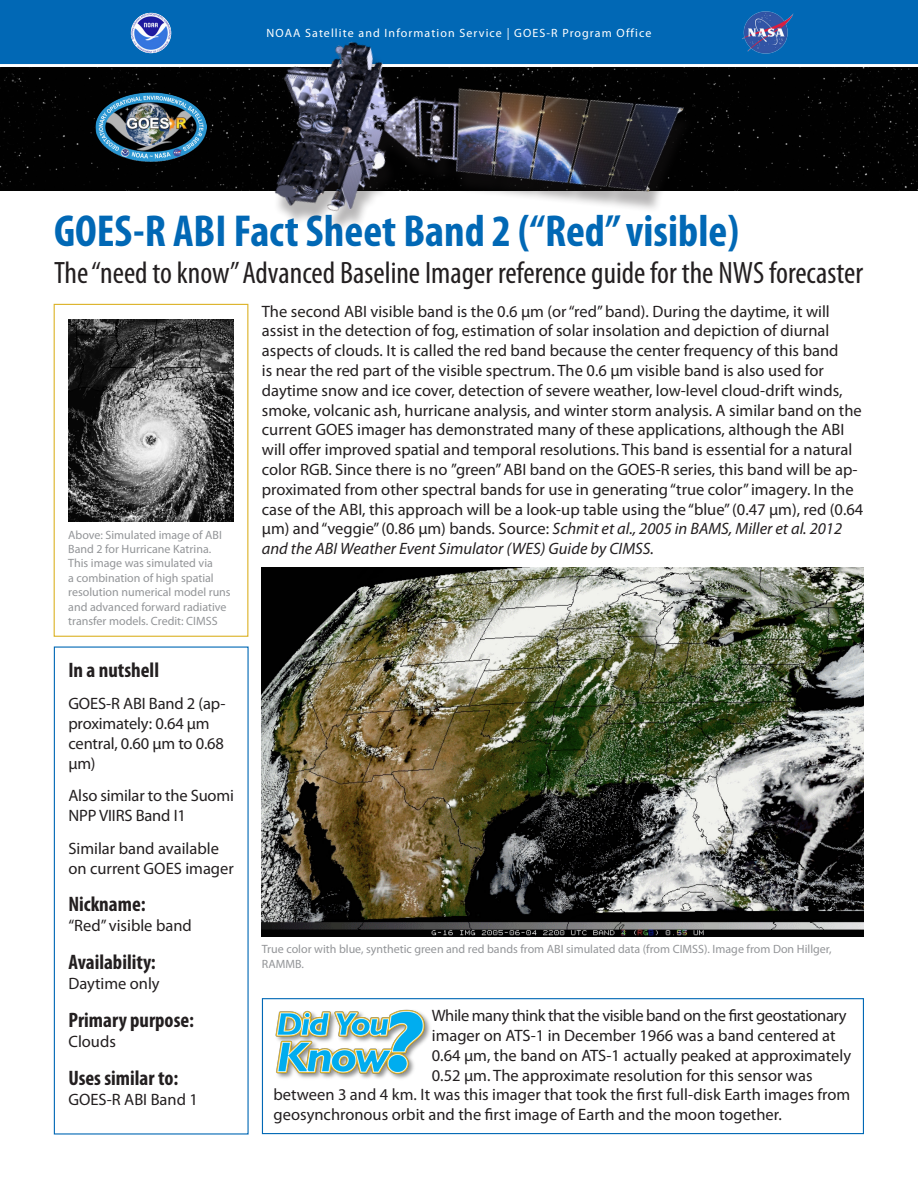
<style>
.page{position:relative;width:918px;height:1188px;background:#fff}
.page>*{position:absolute;margin:0;border:0;box-sizing:border-box;transform-origin:0 0}
.t1{font:700 condensed 45px "Myriad Pro";color:#0168b5}
.t2{font:condensed 31.05px "Myriad Pro";color:#231f20}
.Body_1_Blue{font:700 condensed 21px "Myriad Pro";color:#231f20}
.Body_1_Blue-2{font:16.5px/19.8px "Myriad Pro";color:#231f20}
.Body_1_Blue-3{font:16.5px "Myriad Pro";letter-spacing:-.025em;color:#231f20}
.Body_1_Blue-4{font:12px/14.4px "Myriad Pro";color:#939598}
.Title_2{font:12px/14.4px "Myriad Pro";color:#939598}
.t3{font:12px "Myriad Pro";letter-spacing:.09em;color:#fff}
.s1{font-style:italic}
</style>
<div class="page">
<div style="left:0;top:0;width:918px;height:66px;background:#0168b5"></div>
<hr style="left:0;top:64px;width:918px;height:3px;background:#fff">
<img style="left:131px;top:13px;width:40px;height:40px;border-radius:20px">
<div style="left:54px;top:304px;width:194px;height:333px;border:1px solid #dcb226"></div>
<img style="left:68px;top:320px;width:166px;height:202px">
<div style="left:54px;top:646px;width:195px;height:489px;border:1px solid #0168b5"></div>
<div style="left:262px;top:998px;width:602px;height:136px;border:1px solid #0168b5"></div>
<img style="left:275px;top:1009px;width:155px;height:70px">
<img style="left:262px;top:567px;width:602px;height:370px">
<img style="left:742px;top:11px;width:51px;height:43px">
<div style="left:0;top:67px;width:918px;height:123px;background:#010101"></div>
<img style="left:95px;top:93px;width:112px;height:69px">
<img style="left:234px;top:41px;width:478px;height:187px">
<p class="t3" style="left:267px;top:25px;width:386px">NOAA Satellite and Information Service | GOES-R Program Office</p>
<p class="t1" style="left:54px;top:203px;width:686px">GOES-R ABI Fact Sheet Band 2 (“Red” visible)</p>
<p class="t2" style="left:54px;top:254px;width:811px">The “need to know” Advanced Baseline Imager reference guide for the NWS forecaster</p>
<p class="Body_1_Blue-4" style="left:68px;top:527px;width:164px">Above: Simulated image of ABI<br>Band 2 for Hurricane Katrina.<br>This image was simulated via<br>a combination of high spatial resolution numerical model runs and advanced forward radiative transfer models. Credit: CIMSS</p>
<p class="Body_1_Blue" style="left:68px;top:657px;width:92px">In a nutshell</p>
<p class="Body_1_Blue-2" style="left:68px;top:694px;width:158px">GOES-R ABI Band 2 (ap&shy;proximately: 0.64 μm central, 0.60 μm to 0.68 μm)</p>
<p class="Body_1_Blue-2" style="left:68px;top:786px;width:167px">Also similar to the Suomi<br>NPP VIIRS Band I1</p>
<p class="Body_1_Blue-2" style="left:68px;top:838px;width:167px">Similar band available on current GOES imager</p>
<p class="Body_1_Blue" style="left:68px;top:891px;width:79px">Nickname:</p>
<p class="Body_1_Blue-2" style="left:68px;top:916px;width:125px">“Red” visible band</p>
<p class="Body_1_Blue" style="left:68px;top:949px;width:89px">Availability:</p>
<p class="Body_1_Blue-2" style="left:68px;top:973px;width:93px">Daytime only</p>
<p class="Body_1_Blue" style="left:68px;top:1007px;width:127px">Primary purpose:</p>
<p class="Body_1_Blue-2" style="left:68px;top:1031px;width:49px">Clouds</p>
<p class="Body_1_Blue" style="left:68px;top:1065px;width:111px">Uses similar to:</p>
<p class="Body_1_Blue-2" style="left:68px;top:1089px;width:131px">GOES-R ABI Band 1</p>
<p class="Body_1_Blue-2" style="left:262px;top:301px;width:603px">The second ABI visible band is the 0.6 μm (or “red” band). During the daytime, it will assist in the detection of fog, estimation of solar insolation and depiction of diurnal aspects of clouds. It is called the red band because the center frequency of this band<br>is near the red part of the visible spectrum. The 0.6 μm visible band is also used for daytime snow and ice cover, detection of severe weather, low-level cloud-drift winds, smoke, volcanic ash, hurricane analysis, and winter storm analysis. A similar band on the current GOES imager has demonstrated many of these applications, although the ABI will offer improved spatial and temporal resolutions. This band is essential for a natural color RGB. Since there is no ”green” ABI band on the GOES-R series, this band will be ap&shy;proximated from other spectral bands for use in generating “true color” imagery. In the case of the ABI, this approach will be a look-up table using the “blue” (0.47 μm), red (0.64 μm) and “veggie” (0.86 μm) bands. Source: <span class="s1">Schmit et al., 2005 in BAMS, Miller et al. 2012 and the ABI Weather Event Simulator (WES) Guide by CIMSS.</span></p>
<p class="Title_2" style="left:262px;top:942px;width:571px">True color with blue, synthetic green and red bands from ABI simulated data (from CIMSS). Image from Don Hillger,<br>RAMMB.</p>
<p class="Body_1_Blue-3" style="left:432px;top:1006px;width:416px">While many think that the visible band on the first geostationary</p>
<p class="Body_1_Blue-2" style="left:432px;top:1025px;width:405px">imager on ATS-1 in December 1966 was a band centered at</p>
<p class="Body_1_Blue-2" style="left:432px;top:1045px;width:421px">0.64 μm, the band on ATS-1 actually peaked at approximately</p>
<p class="Body_1_Blue-2" style="left:432px;top:1065px;width:382px">0.52 μm. The approximate resolution for this sensor was</p>
<p class="Body_1_Blue-2" style="left:274px;top:1085px;width:578px">between 3 and 4 km. It was this imager that took the first full-disk Earth images from</p>
<p class="Body_1_Blue-2" style="left:274px;top:1105px;width:510px">geosynchronous orbit and the first image of Earth and the moon together.</p>
</div>
